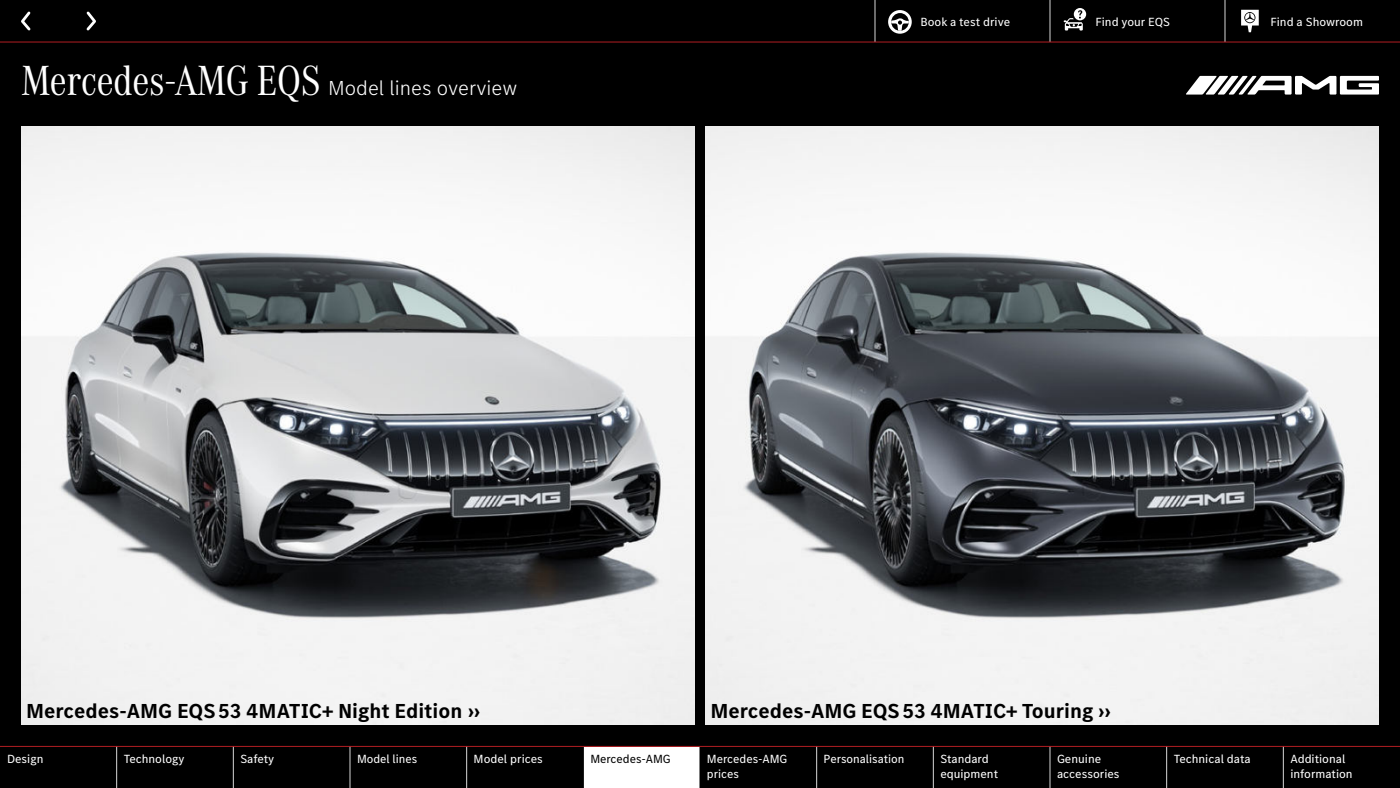
<style>
.page{position:relative;width:1400px;height:788px;background:#fff}
.page>*{position:absolute;margin:0;border:0;box-sizing:border-box;transform-origin:0 0}
.t1{font:700 21px "MB Corpo S Text";color:#000}
.t2{font:300 21px "MB Corpo S Text";color:#fff}
.t3{font:12.25px/14.7px "MB Corpo S Text";color:#fff}
.t4{font:12.25px "MB Corpo S Text";color:#000}
.s1{font-family:"MB Corpo A Title Cond";font-weight:400;font-size:43.75px}
</style>
<div class="page">
<div style="left:0;top:42px;width:1400px;height:704px;background:#000"></div>
<img style="left:21px;top:126px;width:674px;height:598px">
<img style="left:705px;top:126px;width:674px;height:598px">
<svg style="left:1186px;top:76px;width:193px;height:18px"></svg>
<div style="left:0;top:0;width:1400px;height:42px;background:#000"></div>
<svg style="left:875px;top:0;width:525px;height:42px"></svg>
<svg style="left:0;top:747px;width:1400px;height:41px;fill:#000"></svg>
<hr style="left:1050px;top:746px;width:1px;height:42px;background:#d8d8d8">
<hr style="left:1166px;top:746px;width:1px;height:42px;background:#d8d8d8">
<hr style="left:816px;top:746px;width:1px;height:42px;background:#d8d8d8">
<hr style="left:933px;top:746px;width:1px;height:42px;background:#d8d8d8">
<hr style="left:1283px;top:746px;width:1px;height:42px;background:#d8d8d8">
<hr style="left:116px;top:746px;width:1px;height:42px;background:#d8d8d8">
<hr style="left:233px;top:746px;width:1px;height:42px;background:#d8d8d8">
<hr style="left:350px;top:746px;width:1px;height:42px;background:#d8d8d8">
<hr style="left:466px;top:746px;width:1px;height:42px;background:#d8d8d8">
<hr style="left:583px;top:746px;width:1px;height:42px;background:#000">
<hr style="left:700px;top:746px;width:1px;height:42px;background:#000">
<hr style="left:0;top:746px;width:1400px;height:1px;background:#b21e23">
<hr style="left:0;top:42px;width:1400px;height:1px;background:#b21e23">
<svg style="left:87px;top:12px;width:9px;height:18px"></svg>
<svg style="left:21px;top:12px;width:9px;height:18px"></svg>
<h1 class="t2" style="left:21px;top:78px;width:498px"><span class="s1">Mercedes-AMG EQS</span> Model lines overview</h1>
<p class="t3" style="left:920px;top:15px;width:91px">Book a test drive</p>
<p class="t3" style="left:1096px;top:15px;width:76px">Find your EQS</p>
<p class="t3" style="left:1271px;top:15px;width:94px">Find a Showroom</p>
<h1 class="t1" style="left:26px;top:701px;width:456px">Mercedes-AMG EQS 53 4MATIC+ Night Edition ››</h1>
<h1 class="t1" style="left:710px;top:701px;width:402px">Mercedes-AMG EQS 53 4MATIC+ Touring ››</h1>
<p class="t3" style="left:7px;top:751px;width:38px">Design</p>
<p class="t3" style="left:124px;top:751px;width:62px">Technology</p>
<p class="t3" style="left:240px;top:751px;width:36px">Safety</p>
<p class="t3" style="left:357px;top:751px;width:62px">Model lines</p>
<p class="t3" style="left:474px;top:751px;width:71px">Model prices</p>
<p class="t4" style="left:590px;top:753px;width:82px">Mercedes-AMG</p>
<p class="t3" style="left:707px;top:751px;width:82px">Mercedes-AMG prices</p>
<p class="t3" style="left:824px;top:751px;width:82px">Personalisation</p>
<p class="t3" style="left:940px;top:751px;width:59px">Standard equipment</p>
<p class="t3" style="left:1057px;top:751px;width:64px">Genuine accessories</p>
<p class="t3" style="left:1174px;top:751px;width:79px">Technical data</p>
<p class="t3" style="left:1290px;top:751px;width:64px">Additional information</p>
</div>
